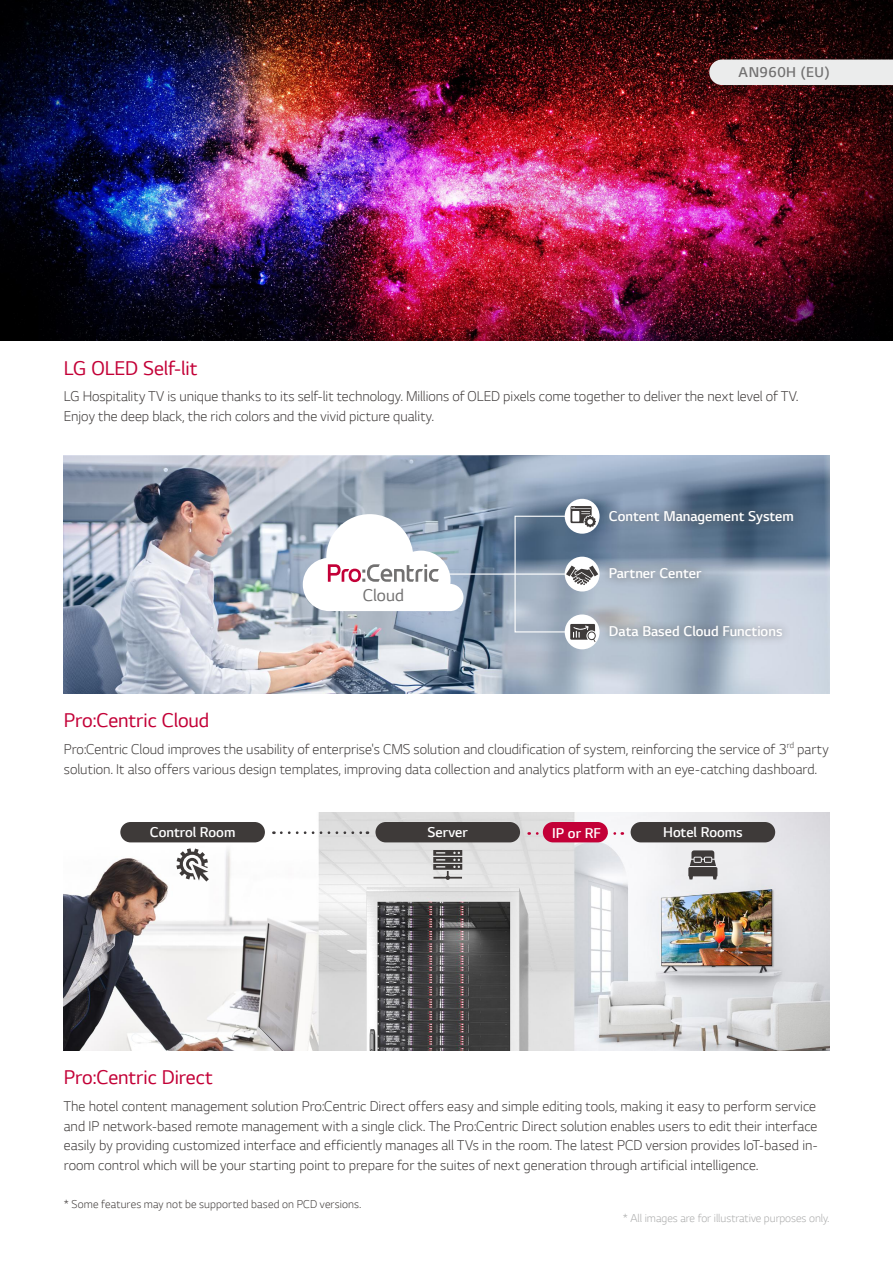
<style>
.page{position:relative;width:893px;height:1263px;background:#fff}
.page>*{position:absolute;margin:0;border:0;box-sizing:border-box;transform-origin:0 0}
.t1{font:21px "LG Smart";letter-spacing:-.005em;color:#c30037}
.t2{font:18px "LG Smart";color:#727171}
.t3{font:300 15px/19.5px "LG Smart";color:#3e3a39}
.t4{font:300 15px "LG Smart";color:#fff}
.t5{font:300 15px "LG Smart";letter-spacing:.03em;color:#727171}
.t6{font:300 12px "LG Smart";letter-spacing:.01em;color:#3e3a39}
.t7{font:300 12px "LG Smart";color:#aaabab}
</style>
<div class="page">
<img style="left:64px;top:455px;width:765px;height:238px">
<img style="left:0;top:0;width:893px;height:340px">
<img style="left:64px;top:812px;width:765px;height:238px">
<svg style="left:176px;top:848px;width:33px;height:33px"></svg>
<svg style="left:688px;top:850px;width:29px;height:29px"></svg>
<div style="left:631px;top:822px;width:144px;height:20px;background:#3e3a39;border-radius:10px"></div>
<div style="left:120px;top:822px;width:145px;height:20px;background:#3e3a39;border-radius:10px"></div>
<div style="left:375px;top:822px;width:145px;height:20px;background:#3e3a39;border-radius:10px"></div>
<svg style="left:281px;top:831px;width:87px;height:3px"></svg>
<svg style="left:537px;top:832px;width:86px;height:3px"></svg>
<div style="left:543px;top:822px;width:65px;height:20px;background:#c30037;border-radius:10px"></div>
<svg style="left:433px;top:850px;width:29px;height:30px"></svg>
<div style="left:601px;top:502px;width:201px;height:31px;background:#595757;opacity:.75"></div>
<div style="left:601px;top:559px;width:109px;height:29px;background:#595757;opacity:.75"></div>
<div style="left:601px;top:617px;width:190px;height:28px;background:#595757;opacity:.75"></div>
<hr style="left:447px;top:573px;width:120px;height:2px;background:#fff">
<div style="left:514px;top:516px;width:54px;height:116px;border:1px solid #fff"></div>
<div style="left:565px;top:614px;width:35px;height:35px;background:#fff;border-radius:50%"></div>
<svg style="left:570px;top:624px;width:26px;height:18px"></svg>
<div style="left:565px;top:557px;width:35px;height:34px;background:#fff;border-radius:50%"></div>
<div style="left:565px;top:499px;width:35px;height:35px;background:#fff;border-radius:50%"></div>
<svg style="left:566px;top:566px;width:32px;height:19px"></svg>
<svg style="left:570px;top:506px;width:26px;height:21px"></svg>
<svg style="left:303px;top:514px;width:160px;height:97px"></svg>
<div style="left:709px;top:60px;width:184px;height:25px;background:#ebecec"></div>
<h1 class="t1" style="left:64px;top:354px;width:135px">LG OLED Self-lit</h1>
<p class="t5" style="left:739px;top:62px;width:92px">AN960H (EU)</p>
<p class="t3" style="left:64px;top:386px;width:736px">LG Hospitality TV is unique thanks to its self-lit technology. Millions of OLED pixels come together to deliver the next level of TV.<br>Enjoy the deep black, the rich colors and the vivid picture quality.</p>
<p class="t4" style="left:609px;top:506px;width:186px">Content Management System</p>
<p class="t2" style="left:363px;top:583px;width:43px">Cloud</p>
<p class="t4" style="left:609px;top:563px;width:94px">Partner Center</p>
<p class="t4" style="left:609px;top:621px;width:175px">Data Based Cloud Functions</p>
<h1 class="t1" style="left:64px;top:706px;width:147px">Pro:Centric Cloud</h1>
<p class="t3" style="left:64px;top:739px;width:766px">Pro:Centric Cloud improves the usability of enterprise's CMS solution and cloudification of system, reinforcing the service of 3<sup>rd</sup> party solution. It also offers various design templates, improving data collection and analytics platform with an eye-catching dashboard.</p>
<p class="t4" style="left:150px;top:822px;width:87px">Control Room</p>
<p class="t4" style="left:428px;top:822px;width:42px">Server</p>
<p class="t4" style="left:552px;top:823px;width:51px">IP or RF</p>
<p class="t4" style="left:663px;top:822px;width:81px">Hotel Rooms</p>
<h1 class="t1" style="left:64px;top:1063px;width:151px">Pro:Centric Direct</h1>
<p class="t3" style="left:64px;top:1096px;width:756px">The hotel content management solution Pro:Centric Direct offers easy and simple editing tools, making it easy to perform service and IP network-based remote management with a single click. The Pro:Centric Direct solution enables users to edit their interface easily by providing customized interface and efficiently manages all TVs in the room. The latest PCD version provides IoT-based in&shy;room control which will be your starting point to prepare for the suites of next generation through artificial intelligence.</p>
<p class="t6" style="left:64px;top:1195px;width:299px">* Some features may not be supported based on PCD versions.</p>
<p class="t7" style="left:623px;top:1210px;width:208px">* All images are for illustrative purposes only.</p>
</div>
